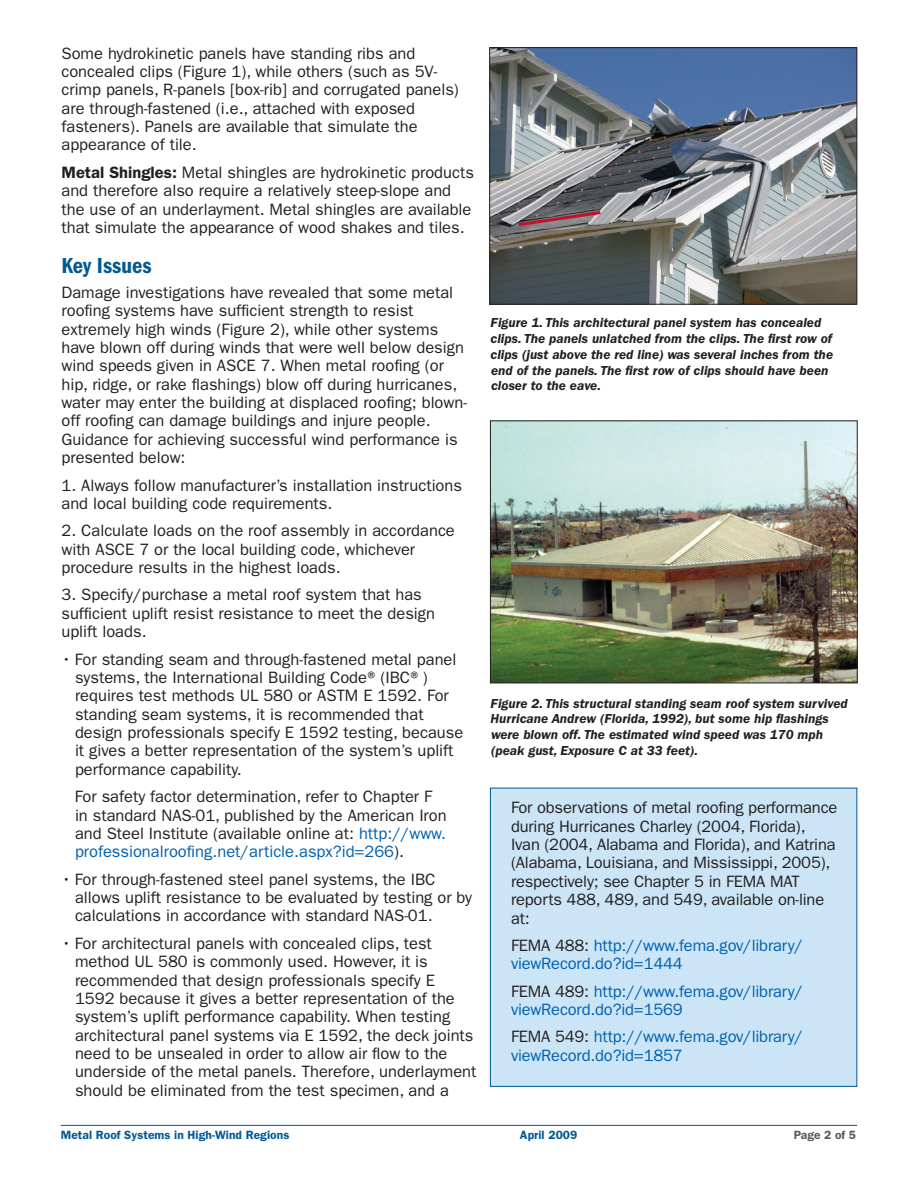
<style>
.page{position:relative;width:918px;height:1188px;background:#fff}
.page>*{position:absolute;margin:0;border:0;box-sizing:border-box;transform-origin:0 0}
.HGCC_sub{font:22.5px "ITC Franklin Gothic Std Dm Cd";color:#005992}
.HGCC_body1{font:16.5px/18.3px "ITC Franklin Gothic Std";color:#231f20}
.HGCC_body_bullet{font:16.5px/18.3px "ITC Franklin Gothic Std";color:#231f20}
.text_box{font:16.5px/18.3px "ITC Franklin Gothic Std";letter-spacing:-.01em;color:#231f20}
.text_box-2{font:16.5px/18.3px "ITC Franklin Gothic Std";letter-spacing:-.01em;color:#0160ae}
.HGCC_caption{font:italic 600 13.5px/15.8px "ITC Franklin Gothic Std";color:#231f20}
.t1{font:600 12px "ITC Franklin Gothic Std";letter-spacing:.005em;color:#005992}
.t2{font:600 12px "ITC Franklin Gothic Std";color:#5a5a5d}
.s1{font-weight:600}
.s2{color:#0160ae}
.s3{color:#231f20}
</style>
<div class="page">
<hr style="left:61px;top:1125px;width:796px;height:1px;background:#005992">
<img style="left:492px;top:422px;width:364px;height:259px">
<div style="left:490px;top:420px;width:368px;height:263px;border:1px solid #231f20"></div>
<img style="left:491px;top:49px;width:364px;height:254px">
<div style="left:489px;top:47px;width:368px;height:258px;border:1px solid #231f20"></div>
<svg style="left:515px;top:209px;width:89px;height:19px;background:#896e74"></svg>
<div style="left:490px;top:788px;width:367px;height:298px;background:#cbe5f7"></div>
<div style="left:490px;top:788px;width:367px;height:299px;border:1px solid #005992"></div>
<p class="HGCC_body1" style="left:62px;top:44px;width:399px">Some hydrokinetic panels have standing ribs and concealed clips (Figure 1), while others (such as 5V&shy;crimp panels, R-panels [box-rib] and corrugated panels) are through-fastened (i.e., attached with exposed fasteners). Panels are available that simulate the appearance of tile.</p>
<p class="HGCC_body1" style="left:62px;top:163px;width:414px"><span class="s1">Metal Shingles:</span> Metal shingles are hydrokinetic products and therefore also require a relatively steep-slope and the use of an underlayment. Metal shingles are available that simulate the appearance of wood shakes and tiles.</p>
<p class="HGCC_sub" style="left:62px;top:253px;width:92px">Key Issues</p>
<p class="HGCC_body1" style="left:62px;top:283px;width:407px">Damage investigations have revealed that some metal roofing systems have sufficient strength to resist extremely high winds (Figure 2), while other systems have blown off during winds that were well below design wind speeds given in ASCE 7. When metal roofing (or hip, ridge, or rake flashings) blow off during hurricanes, water may enter the building at displaced roofing; blown&shy;off roofing can damage buildings and injure people.<br>Guidance for achieving successful wind performance is presented below:</p>
<p class="HGCC_body1" style="left:62px;top:476px;width:402px">1. Always follow manufacturer’s installation instructions and local building code requirements.</p>
<p class="HGCC_body1" style="left:62px;top:522px;width:395px">2. Calculate loads on the roof assembly in accordance with ASCE 7 or the local building code, whichever procedure results in the highest loads.</p>
<p class="HGCC_body1" style="left:62px;top:586px;width:375px">3. Specify/purchase a metal roof system that has sufficient uplift resist resistance to meet the design uplift loads.</p>
<p class="HGCC_body_bullet" style="left:75px;top:650px;width:390px;text-indent:-14px">• For standing seam and through-fastened metal panel systems, the International Building Code® (IBC®) requires test methods UL 580 or ASTM E 1592. For standing seam systems, it is recommended that design professionals specify E 1592 testing, because it gives a better representation of the system’s uplift performance capability.</p>
<p class="HGCC_body_bullet" style="left:75px;top:788px;width:373px">For safety factor determination, refer to Chapter F in standard NAS-01, published by the American Iron and Steel Institute (available online at: <span class="s2">http://www. professionalroofing.net/article.aspx?id=266</span>).</p>
<p class="HGCC_body_bullet" style="left:75px;top:870px;width:399px;text-indent:-14px">• For through-fastened steel panel systems, the IBC allows uplift resistance to be evaluated by testing or by calculations in accordance with standard NAS-01.</p>
<p class="HGCC_body_bullet" style="left:75px;top:934px;width:403px;text-indent:-14px">• For architectural panels with concealed clips, test method UL 580 is commonly used. However, it is recommended that design professionals specify E 1592 because it gives a better representation of the system’s uplift performance capability. When testing architectural panel systems via E 1592, the deck joints need to be unsealed in order to allow air flow to the underside of the metal panels. Therefore, underlayment should be eliminated from the test specimen, and a</p>
<p class="HGCC_caption" style="left:490px;top:315px;width:344px">Figure 1. This architectural panel system has concealed clips. The panels unlatched from the clips. The first row of clips (just above the red line) was several inches from the end of the panels. The first row of clips should have been closer to the eave.</p>
<p class="HGCC_caption" style="left:490px;top:695px;width:359px">Figure 2. This structural standing seam roof system survived Hurricane Andrew (Florida, 1992), but some hip flashings were blown off. The estimated wind speed was 170 mph (peak gust, Exposure C at 33 feet).</p>
<p class="text_box" style="left:511px;top:799px;width:328px">For observations of metal roofing performance during Hurricanes Charley (2004, Florida), Ivan (2004, Alabama and Florida), and Katrina (Alabama, Louisiana, and Mississippi, 2005), respectively; see Chapter 5 in FEMA MAT reports 488, 489, and 549, available on-line at:</p>
<p class="text_box-2" style="left:511px;top:936px;width:294px"><span class="s3">FEMA 488:</span> http://www.fema.gov/library/ viewRecord.do?id=1444</p>
<p class="text_box-2" style="left:511px;top:982px;width:294px"><span class="s3">FEMA 489:</span> http://www.fema.gov/library/ viewRecord.do?id=1569</p>
<p class="text_box-2" style="left:511px;top:1028px;width:294px"><span class="s3">FEMA 549:</span> http://www.fema.gov/library/ viewRecord.do?id=1857</p>
<p class="t1" style="left:61px;top:1128px;width:230px">Metal Roof Systems in High-Wind Regions</p>
<p class="t1" style="left:520px;top:1128px;width:59px">April 2009</p>
<p class="t2" style="left:794px;top:1128px;width:64px">Page 2 of 5</p>
</div>
